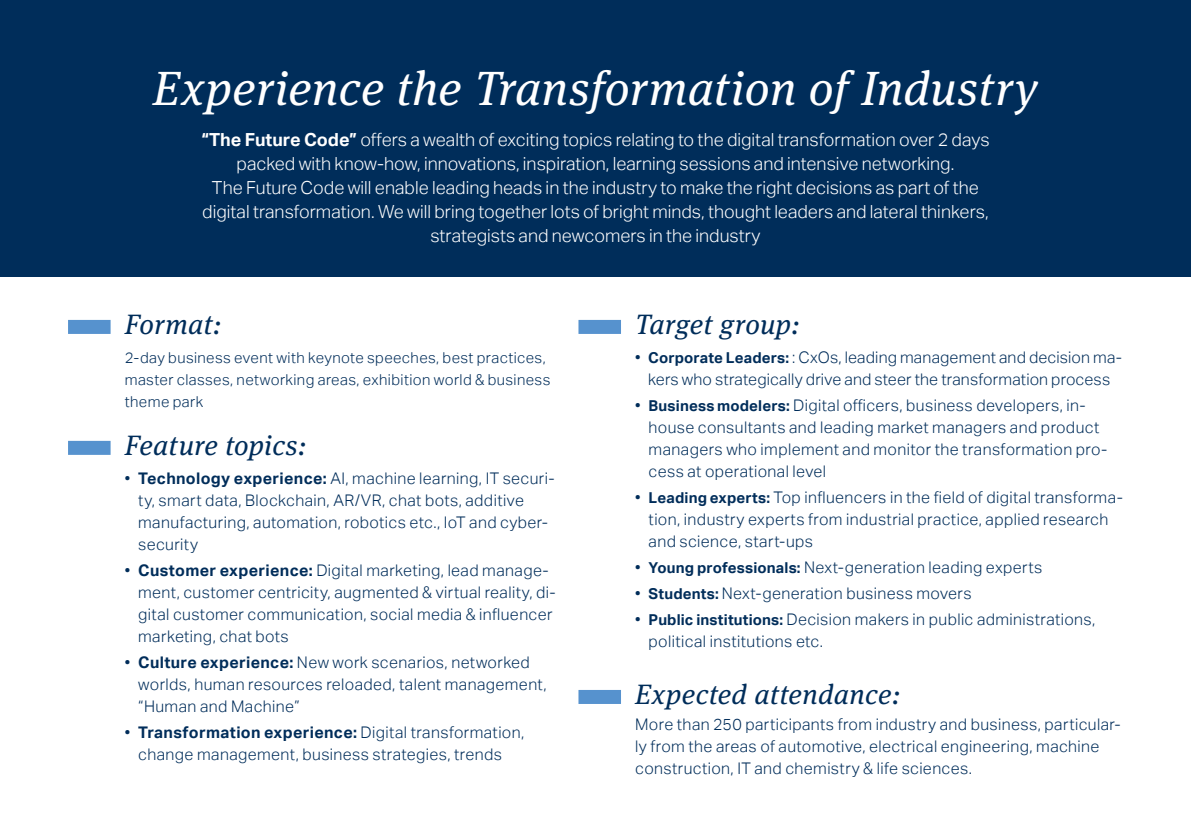
<style>
.page{position:relative;width:1191px;height:840px;background:#fff}
.page>*{position:absolute;margin:0;border:0;box-sizing:border-box;transform-origin:0 0}
.t1{font:italic 48px "Meta Serif OT";letter-spacing:.01em;color:#fff}
.t2{font:italic 28px "Meta Serif OT";letter-spacing:.015em;color:#002d5a}
.t3{font:300 18px/24px "Aktiv Grotesk";color:#fff;text-align:center}
.t4{font:300 16px/22px "Aktiv Grotesk";letter-spacing:.025em;color:#002d5a}
.t5{font:300 15px/22px "Aktiv Grotesk";letter-spacing:.025em;color:#002d5a}
.s1{font-weight:700}
.s2{font-weight:700;font-size:15px}
</style>
<div class="page">
<div style="left:0;top:0;width:1191px;height:276px;background:#002d5a"></div>
<div style="left:68px;top:320px;width:43px;height:14px;background:#5692ce"></div>
<div style="left:68px;top:440px;width:43px;height:14px;background:#5692ce"></div>
<div style="left:578px;top:320px;width:43px;height:14px;background:#5692ce"></div>
<div style="left:578px;top:689px;width:43px;height:14px;background:#5692ce"></div>
<h1 class="t1" style="left:153px;top:58px;width:886px">Experience the Transformation of Industry</h1>
<p class="t3" style="left:201px;top:127px;width:790px"><span class="s1">“The Future Code”</span> offers a wealth of exciting topics relating to the digital transformation over 2 days packed with know-how, innovations, inspiration, learning sessions and intensive networking.<br>The Future Code will enable leading heads in the industry to make the right decisions as part of the digital transformation. We will bring together lots of bright minds, thought leaders and lateral thinkers, strategists and newcomers in the industry</p>
<h2 class="t2" style="left:125px;top:306px;width:99px">Format:</h2>
<p class="t5" style="left:125px;top:346px;width:427px">2-day business event with keynote speeches, best practices, master classes, networking areas, exhibition world &amp; business theme park</p>
<h2 class="t2" style="left:125px;top:427px;width:184px">Feature topics:</h2>
<p class="t4" style="left:138px;top:466px;width:418px;text-indent:-13px">• <span class="s1">Technology experience:</span> AI, machine learning, IT securi&shy;ty, smart data, Blockchain, AR/VR, chat bots, additive manufacturing, automation, robotics etc., IoT and cyber&shy;security</p>
<p class="t4" style="left:138px;top:558px;width:419px;text-indent:-13px">• <span class="s1">Customer experience:</span> Digital marketing, lead manage&shy;ment, customer centricity, augmented &amp; virtual reality, di&shy;gital customer communication, social media &amp; influencer marketing, chat bots</p>
<p class="t4" style="left:138px;top:650px;width:410px;text-indent:-13px">• <span class="s1">Culture experience:</span> New work scenarios, networked worlds, human resources reloaded, talent management, “Human and Machine”</p>
<p class="t4" style="left:125px;top:720px;width:401px;text-align:center">• <span class="s1">Transformation experience:</span> Digital transformation, change management, business strategies, trends</p>
<h2 class="t2" style="left:635px;top:306px;width:167px">Target group:</h2>
<p class="t4" style="left:635px;top:346px;width:488px;text-align:center">• <span class="s2">Corporate Leaders:</span> : CxOs, leading management and decision ma&shy;kers who strategically drive and steer the transformation process</p>
<p class="t4" style="left:648px;top:394px;width:460px;text-indent:-13px">• <span class="s2">Business modelers:</span> Digital officers, business developers, in&shy;house consultants and leading market managers and product managers who implement and monitor the transformation pro&shy;cess at operational level</p>
<p class="t4" style="left:648px;top:486px;width:476px;text-indent:-13px">• <span class="s2">Leading experts:</span> Top influencers in the field of digital transforma&shy;tion, industry experts from industrial practice, applied research and science, start-ups</p>
<p class="t4" style="left:635px;top:556px;width:409px">• <span class="s2">Young professionals:</span> Next-generation leading experts</p>
<p class="t4" style="left:635px;top:582px;width:338px">• <span class="s2">Students:</span> Next-generation business movers</p>
<p class="t4" style="left:648px;top:607px;width:448px;text-indent:-13px">• <span class="s2">Public institutions:</span> Decision makers in public administrations, political institutions etc.</p>
<h2 class="t2" style="left:635px;top:676px;width:267px">Expected attendance:</h2>
<p class="t4" style="left:635px;top:712px;width:487px">More than 250 participants from industry and business, particular&shy;ly from the areas of automotive, electrical engineering, machine construction, IT and chemistry &amp; life sciences.</p>
</div>
